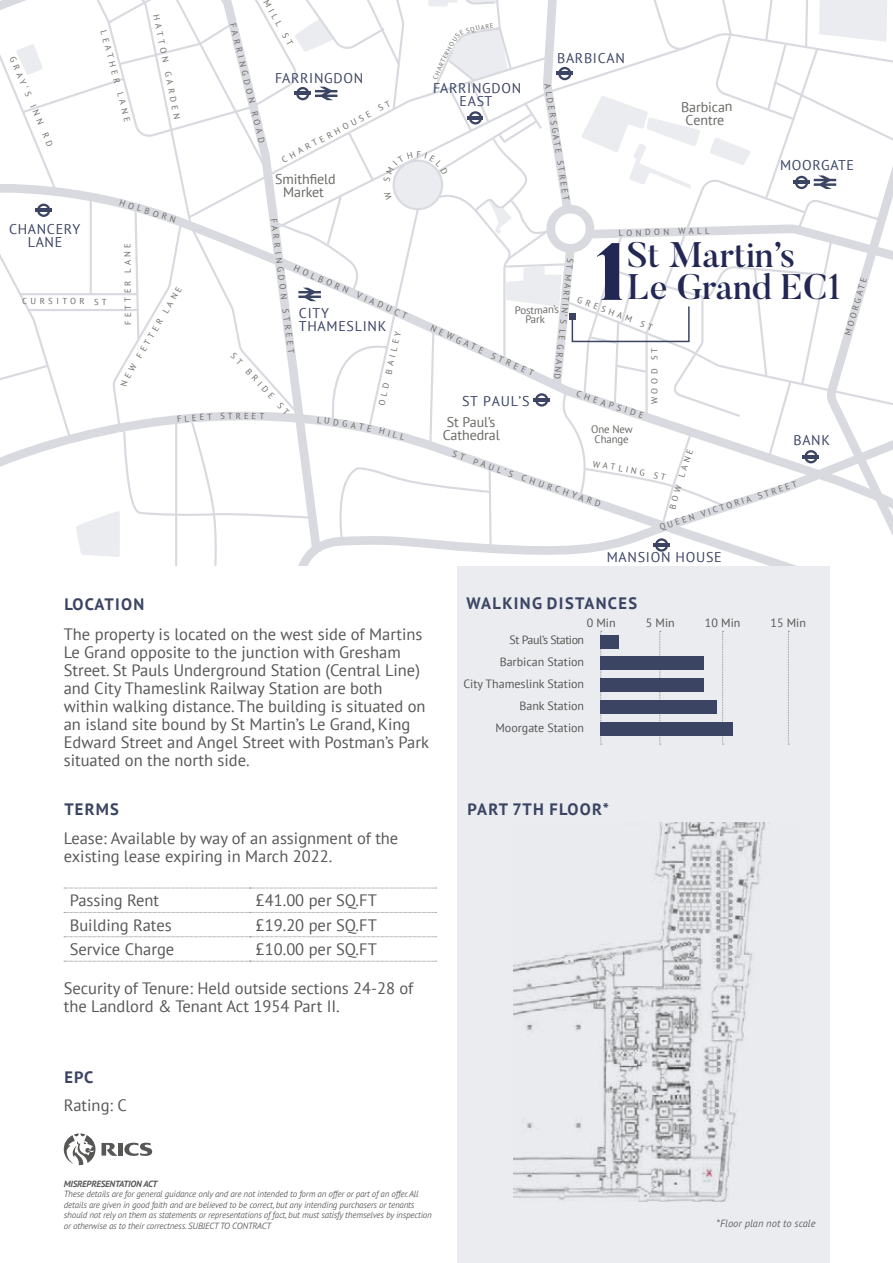
<style>
.page{position:relative;width:893px;height:1263px;background:#fff}
.page>*{position:absolute;margin:0;border:0;box-sizing:border-box;transform-origin:0 0}
.t1{font:900 79.65px "Butler";color:#222754}
.t2{font:500 35.25px/31.8px "Butler";color:#222754}
.t3{font:16.5px/18px "PT Sans";color:#575756}
.t4{font:700 16.5px "PT Sans";letter-spacing:.075em;color:#3b4463}
.t5{font:14.1px/13px "PT Sans";letter-spacing:.05em;color:#3b4463;text-align:center}
.t6{font:14.1px/13px "PT Sans";letter-spacing:-.015em;color:#696864;text-align:center}
.t7{font:12px/22px "PT Sans";color:#575756;text-align:right}
.t8{font:10.8px/9.8px "PT Sans";letter-spacing:-.015em;color:#696864;text-align:center}
.t9{font:italic 300 10.5px "PT Sans Pro";color:#575756}
.t10{font:italic 300 9px/10.5px "PT Sans Pro";letter-spacing:-.02em;color:#575756}
.t11{font:italic 700 9px "PT Sans Pro";letter-spacing:-.02em;color:#575756}
.t12{font:8.7px "PT Sans";letter-spacing:.39em;color:#696864}
</style>
<div class="page">
<div style="left:457px;top:0;width:372px;height:1263px;background:#ebecef"></div>
<svg style="left:102px;top:1143px;width:15px;height:13px"></svg>
<svg style="left:124px;top:1142px;width:28px;height:14px"></svg>
<div style="left:118px;top:1143px;width:5px;height:12px;background:#575756"></div>
<svg style="left:63px;top:1133px;width:33px;height:32px"></svg>
<svg style="left:64px;top:912px;width:373px;height:1px"></svg>
<svg style="left:64px;top:936px;width:373px;height:1px"></svg>
<svg style="left:64px;top:888px;width:373px;height:1px"></svg>
<svg style="left:64px;top:961px;width:373px;height:1px"></svg>
<svg style="left:600px;top:631px;width:2px;height:114px"></svg>
<svg style="left:659px;top:631px;width:2px;height:114px"></svg>
<svg style="left:722px;top:631px;width:2px;height:114px"></svg>
<svg style="left:788px;top:631px;width:1px;height:114px"></svg>
<div style="left:600px;top:656px;width:103px;height:13px;background:#3b4463"></div>
<div style="left:600px;top:678px;width:103px;height:13px;background:#3b4463"></div>
<div style="left:600px;top:700px;width:117px;height:13px;background:#3b4463"></div>
<div style="left:600px;top:722px;width:132px;height:13px;background:#3b4463"></div>
<div style="left:600px;top:635px;width:19px;height:13px;background:#3b4463"></div>
<img style="left:513px;top:822px;width:252px;height:379px">
<svg style="left:0;top:0;width:893px;height:566px"></svg>
<p class="t12" style="left:18px;top:55px;width:98px;rotate:67deg">GRAY’S INN RD</p>
<p class="t12" style="left:109px;top:29px;width:96px;rotate:75deg">LEATHER LANE</p>
<p class="t12" style="left:162px;top:14px;width:108px;rotate:79deg">HATTON GARDEN</p>
<p class="t5" style="left:9px;top:222px;width:73px">CHANCERY<br>LANE</p>
<p class="t12" style="left:22px;top:296px;width:86px">CURSITOR ST</p>
<p class="t12" style="left:121px;top:196px;width:60px;rotate:18deg">HOLBORN</p>
<p class="t12" style="left:122px;top:273px;width:31px;rotate:-90deg">L A N E</p>
<p class="t12" style="left:122px;top:325px;width:45px;rotate:-90deg">F E T T E R</p>
<p class="t12" style="left:122px;top:375px;width:99px;rotate:-60deg">EW FETTER LAN</p>
<p class="t12" style="left:270px;top:-2px;width:52px;rotate:60deg">MILL ST</p>
<p class="t12" style="left:238px;top:22px;width:124px;rotate:76deg">FARRINGDON ROAD</p>
<p class="t5" style="left:275px;top:71px;width:90px">FARRINGDON</p>
<p class="t12" style="left:280px;top:155px;width:123px;rotate:-28deg">CHARTERHOUSE ST</p>
<p class="t6" style="left:275px;top:172px;width:62px">Smithfield<br>Market</p>
<p class="t12" style="left:279px;top:218px;width:138px;rotate:82deg">FARRINGDON STREET</p>
<p class="t12" style="left:296px;top:263px;width:124px;rotate:23deg">HOLBORN VIADUCT</p>
<p class="t5" style="left:299px;top:306px;width:89px;text-align:left">CITY<br>THAMESLINK</p>
<p class="t12" style="left:376px;top:404px;width:78px;rotate:-77deg">OLD BAILEY</p>
<p class="t12" style="left:237px;top:350px;width:82px;rotate:47deg">ST BRIDE ST</p>
<p class="t12" style="left:236px;top:410px;width:14px">R E</p>
<p class="t5" style="left:433px;top:81px;width:90px">FARRINGDON<br>EAST</p>
<p class="t5" style="left:557px;top:51px;width:69px">BARBICAN</p>
<p class="t12" style="left:553px;top:83px;width:120px;rotate:81deg">ALDERSGATE STREET</p>
<p class="t6" style="left:681px;top:100px;width:53px">Barbican<br>Centre</p>
<p class="t12" style="left:619px;top:227px;width:92px;rotate:-1deg">LONDON WALL</p>
<p class="t5" style="left:780px;top:158px;width:76px">MOORGATE</p>
<h1 class="t1" style="left:593px;top:222px;width:35px">1</h1>
<h2 class="t2" style="left:627px;top:239px;width:216px">St Martin’s<br>Le Grand EC1</h2>
<p class="t12" style="left:574px;top:275px;width:51px;rotate:96deg">M A R T NI S’</p>
<p class="t12" style="left:842px;top:333px;width:61px;rotate:-74deg">MOORGATE</p>
<p class="t12" style="left:580px;top:294px;width:82px;rotate:21deg">GRESHAM ST</p>
<p class="t12" style="left:649px;top:360px;width:14px;rotate:-90deg">S T</p>
<p class="t12" style="left:649px;top:404px;width:37px;rotate:-90deg">W O O D</p>
<p class="t8" style="left:515px;top:305px;width:46px">Postman’s<br>Park</p>
<p class="t12" style="left:433px;top:322px;width:114px;rotate:24deg">NEWGATE STREET</p>
<p class="t12" style="left:566px;top:345px;width:36px;rotate:96deg">GRAND</p>
<p class="t12" style="left:578px;top:388px;width:72px;rotate:18deg">CHEAPSIDE</p>
<p class="t5" style="left:462px;top:395px;width:69px">ST PAUL’S</p>
<p class="t6" style="left:443px;top:415px;width:59px;text-align:left">St Paul’s<br>Cathedral</p>
<p class="t8" style="left:591px;top:424px;width:43px">One New<br>Change</p>
<p class="t5" style="left:793px;top:433px;width:38px">BANK</p>
<p class="t12" style="left:455px;top:448px;width:158px;rotate:19deg">ST PAUL’S CHURCHYARD</p>
<p class="t12" style="left:658px;top:522px;width:145px;rotate:-18deg">QUEEN VICTORIA STREET</p>
<p class="t5" style="left:607px;top:551px;width:116px">MANSION HOUSE</p>
<p class="t4" style="left:64px;top:593px;width:81px">LOCATION</p>
<p class="t3" style="left:64px;top:624px;width:367px">The property is located on the west side of Martins Le Grand opposite to the junction with Gresham Street. St Pauls Underground Station (Central Line) and City Thameslink Railway Station are both within walking distance. The building is situated on an island site bound by St Martin’s Le Grand, King Edward Street and Angel Street with Postman’s Park situated on the north side.</p>
<p class="t4" style="left:64px;top:799px;width:56px">TERMS</p>
<p class="t3" style="left:64px;top:829px;width:336px">Lease: Available by way of an assignment of the existing lease expiring in March 2022.</p>
<p class="t3" style="left:70px;top:891px;width:91px">Passing Rent</p>
<p class="t3" style="left:256px;top:891px;width:122px">£41.00 per SQ.FT</p>
<p class="t3" style="left:70px;top:915px;width:103px">Building Rates</p>
<p class="t3" style="left:256px;top:915px;width:122px">£19.20 per SQ.FT</p>
<p class="t3" style="left:70px;top:940px;width:106px">Service Charge</p>
<p class="t3" style="left:256px;top:940px;width:122px">£10.00 per SQ.FT</p>
<p class="t3" style="left:64px;top:979px;width:351px">Security of Tenure: Held outside sections 24-28 of the Landlord &amp; Tenant Act 1954 Part II.</p>
<p class="t4" style="left:64px;top:1067px;width:31px">EPC</p>
<p class="t3" style="left:64px;top:1095px;width:65px">Rating: C</p>
<p class="t11" style="left:64px;top:1177px;width:95px">MISREPRESENTATION ACT</p>
<p class="t10" style="left:64px;top:1188px;width:370px">These details are for general guidance only and are not intended to form an offer or part of an offer. All details are given in good faith and are believed to be correct, but any intending purchasers or tenants should not rely on them as statements or representations of fact, but must satisfy themselves by inspection or otherwise as to their correctness. SUBJECT TO CONTRACT</p>
<p class="t4" style="left:466px;top:592px;width:172px">WALKING DISTANCES</p>
<p class="t7" style="left:463px;top:629px;width:122px">St Paul’s Station<br>Barbican Station<br>City Thameslink Station<br>Bank Station<br>Moorgate Station</p>
<p class="t7" style="left:587px;top:611px;width:31px">0 Min</p>
<p class="t7" style="left:646px;top:611px;width:31px">5 Min</p>
<p class="t7" style="left:705px;top:611px;width:37px">10 Min</p>
<p class="t7" style="left:770px;top:611px;width:37px">15 Min</p>
<p class="t4" style="left:468px;top:799px;width:143px">PART 7TH FLOOR*</p>
<p class="t9" style="left:717px;top:1216px;width:100px">*Floor plan not to scale</p>
</div>
